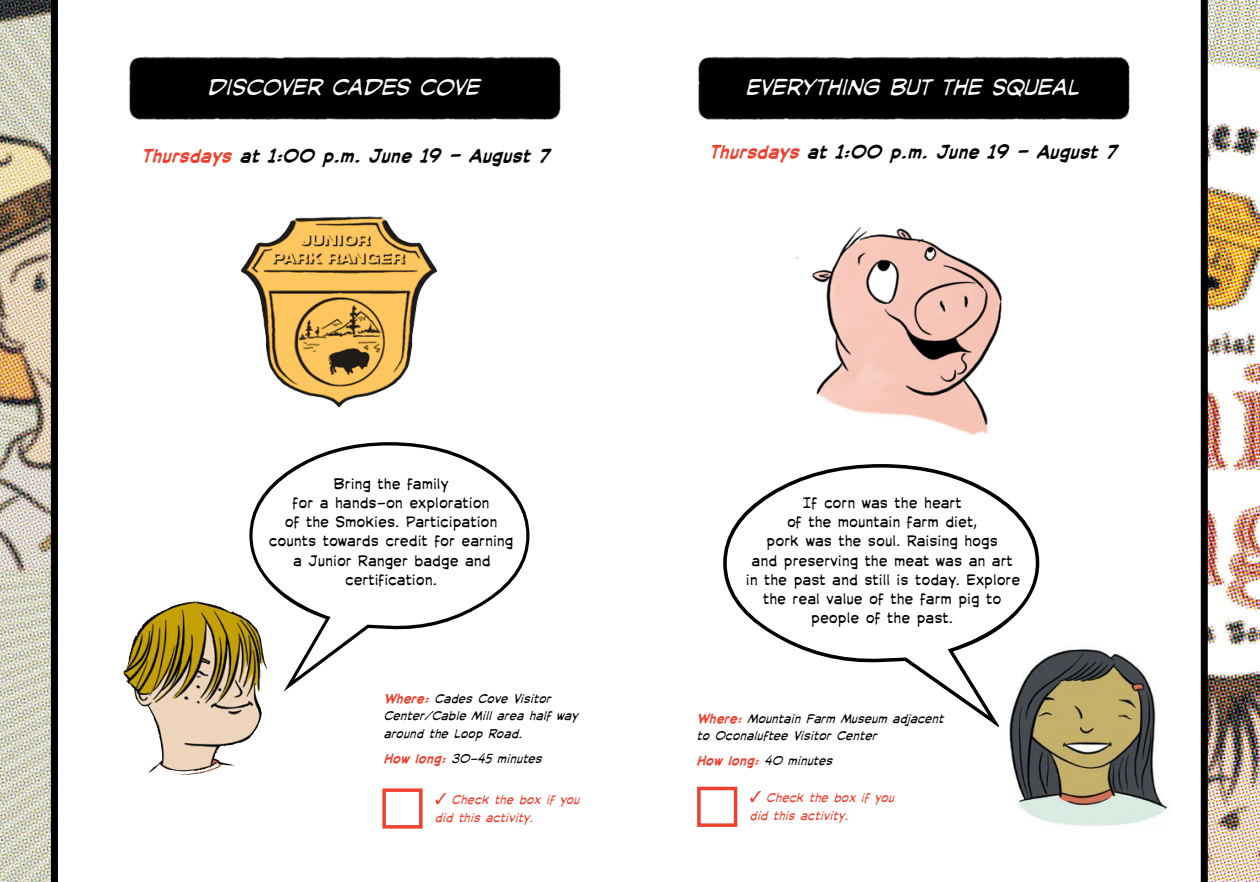
<style>
.page{position:relative;width:1260px;height:882px;background:#fff}
.page>*{position:absolute;margin:0;border:0;box-sizing:border-box;transform-origin:0 0}
.t1{font:353.5px "Talk Balloon";color:#000}
.t2{font:italic 31.5px "Silver Age UCBB";color:#fff}
.t3{font:700 24.5px "Silver Age LCBB";color:#000}
.t4{font:21px/19.2px "Silver Age LCBB";color:#000;text-align:center}
.t5{font:italic 17.5px/17.5px "Silver Age LCBB";color:#000}
.t6{font:italic 17.5px/17.5px "Silver Age LCBB";color:#ef4130}
.s1{color:#ef4130}
.s2{font-weight:700;font-style:normal;color:#ef4130}
</style>
<div class="page">
<img style="left:1208px;top:0;width:52px;height:882px">
<div style="left:1201px;top:0;width:7px;height:882px;background:#000"></div>
<img style="left:0;top:0;width:51px;height:882px">
<div style="left:51px;top:0;width:7px;height:882px;background:#000"></div>
<div style="left:382px;top:788px;width:41px;height:41px;background:#fff;border:4px solid #ef4130"></div>
<img style="left:129px;top:56px;width:432px;height:64px">
<img style="left:123px;top:601px;width:73px;height:103px">
<img style="left:698px;top:56px;width:432px;height:64px">
<div style="left:697px;top:787px;width:40px;height:40px;background:#fff;border:4px solid #ef4130"></div>
<img style="left:241px;top:216px;width:196px;height:192px">
<img style="left:796px;top:227px;width:206px;height:209px">
<img style="left:1009px;top:648px;width:158px;height:178px">
<svg style="left:249px;top:621px;width:19px;height:71px"></svg>
<h2 class="t2" style="left:208px;top:72px;width:274px">discover Cades Cove</h2>
<p class="t3" style="left:142px;top:143px;width:409px"><span class="s1">Thursdays</span> at 1:00 p.m. June 19 - August 7</p>
<h2 class="t2" style="left:746px;top:72px;width:335px">Everything but the squeal</h2>
<p class="t3" style="left:710px;top:139px;width:409px"><span class="s1">Thursdays</span> at 1:00 p.m. June 19 - August 7</p>
<p class="t4" style="left:269px;top:474px;width:246px">Bring the family<br>for a hands-on exploration<br>of the Smokies. Participation counts towards credit for earning a Junior Ranger badge and certification.</p>
<p class="t5" style="left:384px;top:690px;width:196px"><span class="s2">Where:</span> Cades Cove Visitor<br>Center/Cable Mill area half way around the Loop Road.</p>
<p class="t5" style="left:384px;top:750px;width:160px"><span class="s2">How long:</span> 30-45 minutes</p>
<p class="t6" style="left:435px;top:791px;width:146px">✓ Check the box if you did this activity.</p>
<h1 class="t1" style="left:704px;top:403px;width:355px">E</h1>
<p class="t4" style="left:746px;top:493px;width:276px">If corn was the heart<br>of the mountain farm diet,<br>pork was the soul. Raising hogs<br>and preserving the meat was an art in the past and still is today. Explore the real value of the farm pig to people of the past.</p>
<p class="t5" style="left:697px;top:710px;width:249px"><span class="s2">Where:</span> Mountain Farm Museum adjacent to Oconaluftee Visitor Center</p>
<p class="t5" style="left:697px;top:753px;width:137px"><span class="s2">How long:</span> 40 minutes</p>
<p class="t6" style="left:750px;top:790px;width:146px">✓ Check the box if you</p>
<p class="t6" style="left:750px;top:807px;width:100px">did this activity.</p>
</div>
